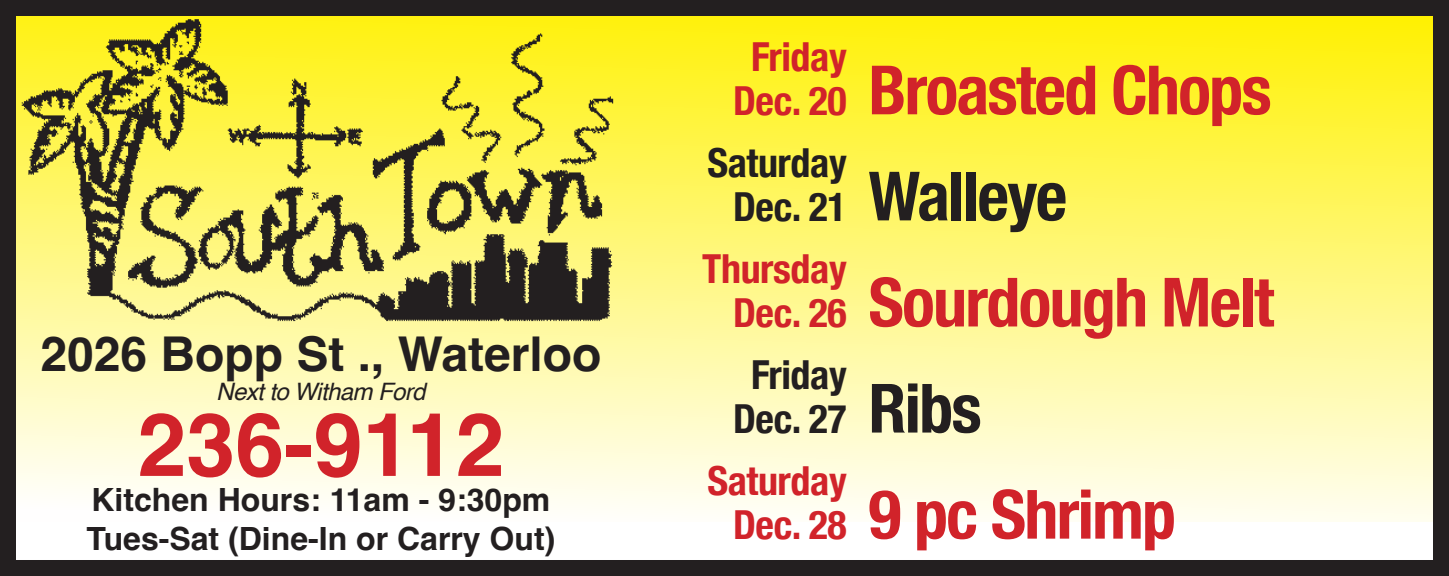
<style>
.page{position:relative;width:1449px;height:576px;background:#fff}
.page>*{position:absolute;margin:0;border:0;box-sizing:border-box;transform-origin:0 0}
.t1{font:700 88px "Helvetica";color:#d1232a}
.t2{font:700 condensed 68px "Helvetica Neue";letter-spacing:-.025em;color:#d1232a}
.t3{font:700 condensed 68px "Helvetica Neue";letter-spacing:-.025em;color:#231f20}
.t4{font:700 48px "Helvetica";color:#231f20}
.t5{font:700 condensed 40px "Helvetica Neue";letter-spacing:-.01em;color:#d1232a}
.t6{font:700 condensed 40px "Helvetica Neue";letter-spacing:-.01em;color:#231f20}
.t7{font:700 32px "Helvetica";color:#231f20}
.t8{font:italic 24px "Helvetica";letter-spacing:-.025em;color:#231f20}
</style>
<div class="page">
<div style="left:6px;top:0;width:1443px;height:522px;background:linear-gradient(to bottom,#fff000,#fffef9)"></div>
<img style="left:19px;top:18px;width:598px;height:316px">
<div style="left:0;top:0;width:1449px;height:576px;border:16px solid #231f20"></div>
<p class="t4" style="left:40px;top:325px;width:562px">2026 Bopp St ., Waterloo</p>
<p class="t8" style="left:216px;top:372px;width:211px">Next to Witham Ford</p>
<p class="t1" style="left:137px;top:391px;width:369px">236-9112</p>
<p class="t7" style="left:92px;top:480px;width:460px">Kitchen Hours: 11am - 9:30pm</p>
<p class="t7" style="left:87px;top:519px;width:470px">Tues-Sat (Dine-In or Carry Out)</p>
<p class="t5" style="left:751px;top:23px;width:97px">Friday</p>
<p class="t5" style="left:733px;top:67px;width:115px">Dec. 20</p>
<p class="t6" style="left:707px;top:129px;width:141px">Saturday</p>
<p class="t6" style="left:733px;top:173px;width:115px">Dec. 21</p>
<p class="t5" style="left:702px;top:235px;width:146px">Thursday</p>
<p class="t5" style="left:733px;top:279px;width:115px">Dec. 26</p>
<p class="t6" style="left:751px;top:341px;width:97px">Friday</p>
<p class="t6" style="left:733px;top:385px;width:115px">Dec. 27</p>
<p class="t5" style="left:707px;top:447px;width:141px">Saturday</p>
<p class="t5" style="left:733px;top:491px;width:115px">Dec. 28</p>
<p class="t2" style="left:868px;top:34px;width:405px">Broasted Chops</p>
<p class="t3" style="left:868px;top:140px;width:200px">Walleye</p>
<p class="t2" style="left:868px;top:246px;width:407px">Sourdough Melt</p>
<p class="t3" style="left:868px;top:352px;width:115px">Ribs</p>
<p class="t2" style="left:868px;top:458px;width:309px">9 pc Shrimp</p>
</div>
